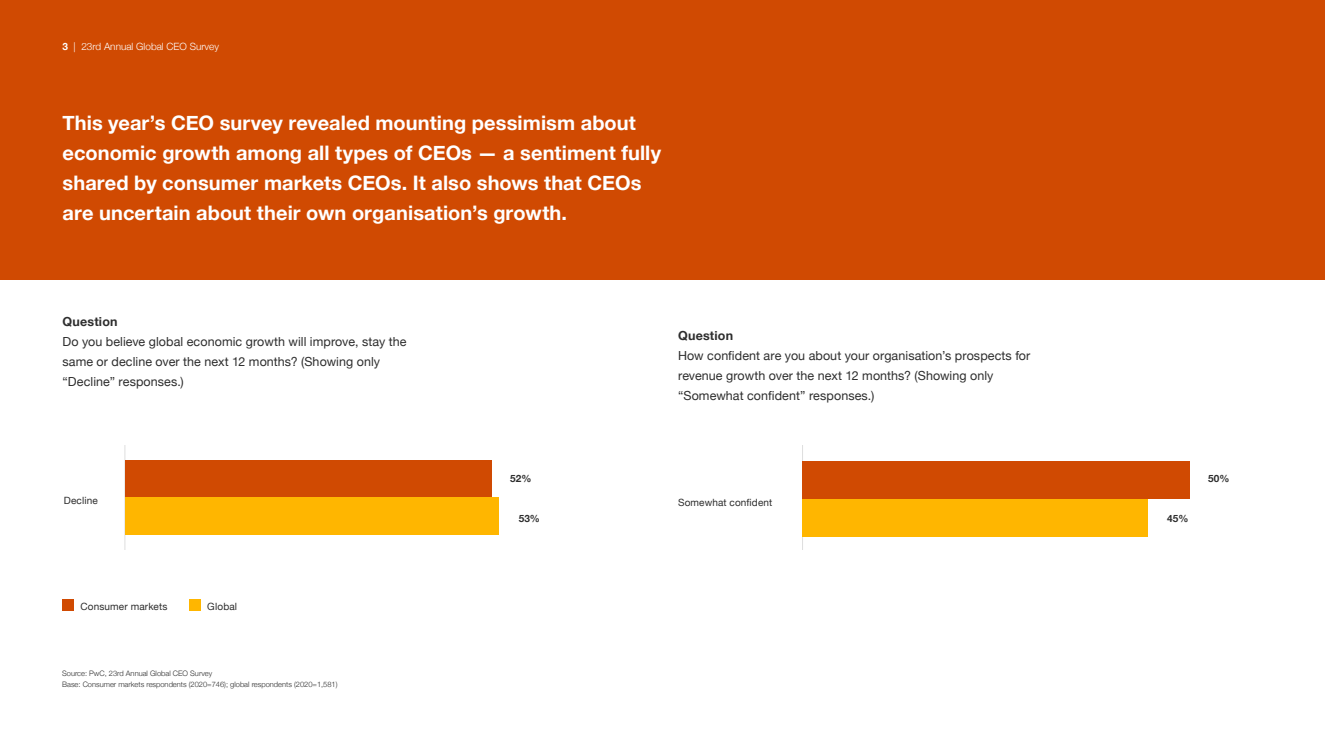
<style>
.page{position:relative;width:1325px;height:750px;background:#fff}
.page>*{position:absolute;margin:0;border:0;box-sizing:border-box;transform-origin:0 0}
.t1{font:700 20px/30px "Helvetica Neue";letter-spacing:.005em;color:#fff}
.t2{font:12.5px/20px "Helvetica Neue";letter-spacing:.005em;color:#2d2d2d}
.t3{font:700 12.5px "Helvetica Neue";letter-spacing:.015em;color:#2d2d2d}
.t4{font:10px "Helvetica Neue";letter-spacing:.015em;color:#2d2d2d}
.t5{font:300 10px "Helvetica Neue";color:#fff}
.t6{font:700 10px "Helvetica Neue";color:#2d2d2d}
.t7{font:300 7.5px/10.6px "Helvetica Neue";color:#2d2d2d}
.s1{font-weight:700}
</style>
<div class="page">
<hr style="left:802px;top:445px;width:1px;height:105px;background:#dedede">
<hr style="left:125px;top:445px;width:1px;height:105px;background:#dedede">
<div style="left:125px;top:460px;width:367px;height:37px;background:#d04a02"></div>
<div style="left:125px;top:498px;width:374px;height:37px;background:#ffb600"></div>
<div style="left:0;top:0;width:1325px;height:280px;background:#d04a02"></div>
<div style="left:802px;top:461px;width:388px;height:38px;background:#d04a02"></div>
<div style="left:802px;top:499px;width:346px;height:37px;background:#ffb600"></div>
<div style="left:63px;top:599px;width:11px;height:12px;background:#d04a02"></div>
<div style="left:189px;top:599px;width:12px;height:12px;background:#ffb600"></div>
<p class="t5" style="left:62px;top:38px;width:158px"><span class="s1">3</span> | 23rd Annual Global CEO Survey</p>
<h1 class="t1" style="left:62px;top:109px;width:600px">This year’s CEO survey revealed mounting pessimism about economic growth among all types of CEOs — a sentiment fully shared by consumer markets CEOs. It also shows that CEOs are uncertain about their own organisation’s growth.</h1>
<p class="t3" style="left:62px;top:311px;width:57px">Question</p>
<p class="t2" style="left:62px;top:332px;width:345px">Do you believe global economic growth will improve, stay the same or decline over the next 12 months? (Showing only “Decline” responses.)</p>
<p class="t3" style="left:678px;top:326px;width:57px">Question</p>
<p class="t2" style="left:678px;top:346px;width:354px">How confident are you about your organisation’s prospects for revenue growth over the next 12 months? (Showing only “Somewhat confident” responses.)</p>
<p class="t6" style="left:510px;top:471px;width:23px">52%</p>
<p class="t6" style="left:519px;top:511px;width:23px">53%</p>
<p class="t4" style="left:64px;top:493px;width:36px">Decline</p>
<p class="t4" style="left:678px;top:495px;width:96px">Somewhat confident</p>
<p class="t4" style="left:80px;top:599px;width:88px">Consumer markets</p>
<p class="t4" style="left:207px;top:599px;width:31px">Global</p>
<p class="t7" style="left:62px;top:668px;width:277px">Source: PwC, 23rd Annual Global CEO Survey<br>Base: Consumer markets respondents (2020=746); global respondents (2020=1,581)</p>
<p class="t6" style="left:1167px;top:511px;width:23px">45%</p>
<p class="t6" style="left:1208px;top:471px;width:23px">50%</p>
</div>
